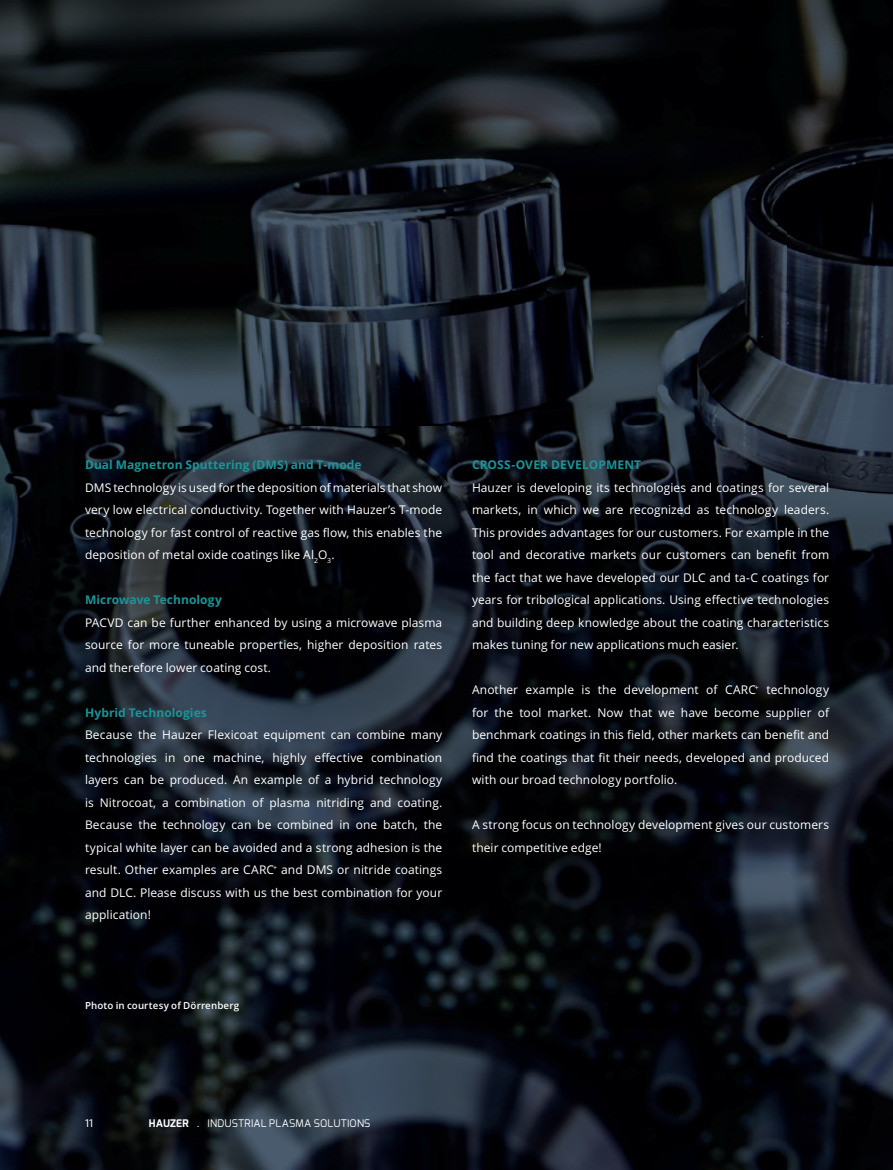
<style>
.page{position:relative;width:893px;height:1170px;background:#fff}
.page>*{position:absolute;margin:0;border:0;box-sizing:border-box;transform-origin:0 0}
.t1{font:12px/22.5px "Open Sans";letter-spacing:.005em;color:#fff;text-align:justify}
.t2{font:700 12px "Open Sans";letter-spacing:.005em;color:#199698}
.t3{font:10.5px "Exo";letter-spacing:.025em;color:#fff}
.t4{font:500 10.5px "Exo";color:#fff}
.t5{font:600 9.75px "Open Sans";letter-spacing:.015em;color:#fff}
.s1{font-weight:700}
</style>
<div class="page">
<img style="left:0;top:0;width:893px;height:1169px">
<p class="t2" style="left:85px;top:456px;width:278px">Dual Magnetron Sputtering (DMS) and T-mode</p>
<p class="t1" style="left:85px;top:475px;width:359px">DMS technology is used for the deposition of materials that show very low electrical conductivity. Together with Hauzer’s T-mode technology for fast control of reactive gas flow, this enables the deposition of metal oxide coatings like Al<sub>2</sub>O<sub>3</sub>.</p>
<p class="t2" style="left:85px;top:591px;width:138px">Microwave Technology</p>
<p class="t1" style="left:85px;top:610px;width:359px">PACVD can be further enhanced by using a microwave plasma source for more tuneable properties, higher deposition rates and therefore lower coating cost.</p>
<p class="t2" style="left:85px;top:703px;width:123px">Hybrid Technologies</p>
<p class="t1" style="left:85px;top:723px;width:359px">Because the Hauzer Flexicoat equipment can combine many technologies in one machine, highly effective combination layers can be produced. An example of a hybrid technology is Nitrocoat, a combination of plasma nitriding and coating.<br>Because the technology can be combined in one batch, the typical white layer can be avoided and a strong adhesion is the result. Other examples are CARC<sup>+</sup> and DMS or nitride coatings and DLC. Please discuss with us the best combination for your application!</p>
<p class="t2" style="left:472px;top:456px;width:171px">CROSS-OVER DEVELOPMENT</p>
<p class="t1" style="left:472px;top:475px;width:359px">Hauzer is developing its technologies and coatings for several markets, in which we are recognized as technology leaders.<br>This provides advantages for our customers. For example in the tool and decorative markets our customers can benefit from the fact that we have developed our DLC and ta-C coatings for years for tribological applications. Using effective technologies and building deep knowledge about the coating characteristics makes tuning for new applications much easier.</p>
<p class="t1" style="left:472px;top:678px;width:359px">Another example is the development of CARC<sup>+</sup> technology for the tool market. Now that we have become supplier of benchmark coatings in this field, other markets can benefit and find the coatings that fit their needs, developed and produced with our broad technology portfolio.</p>
<p class="t1" style="left:472px;top:813px;width:359px">A strong focus on technology development gives our customers their competitive edge!</p>
<p class="t5" style="left:85px;top:999px;width:156px">Photo in courtesy of Dörrenberg</p>
<p class="t4" style="left:85px;top:1116px;width:9px">11</p>
<p class="t3" style="left:149px;top:1116px;width:223px"><span class="s1">HAUZER</span> . INDUSTRIAL PLASMA SOLUTIONS</p>
</div>
